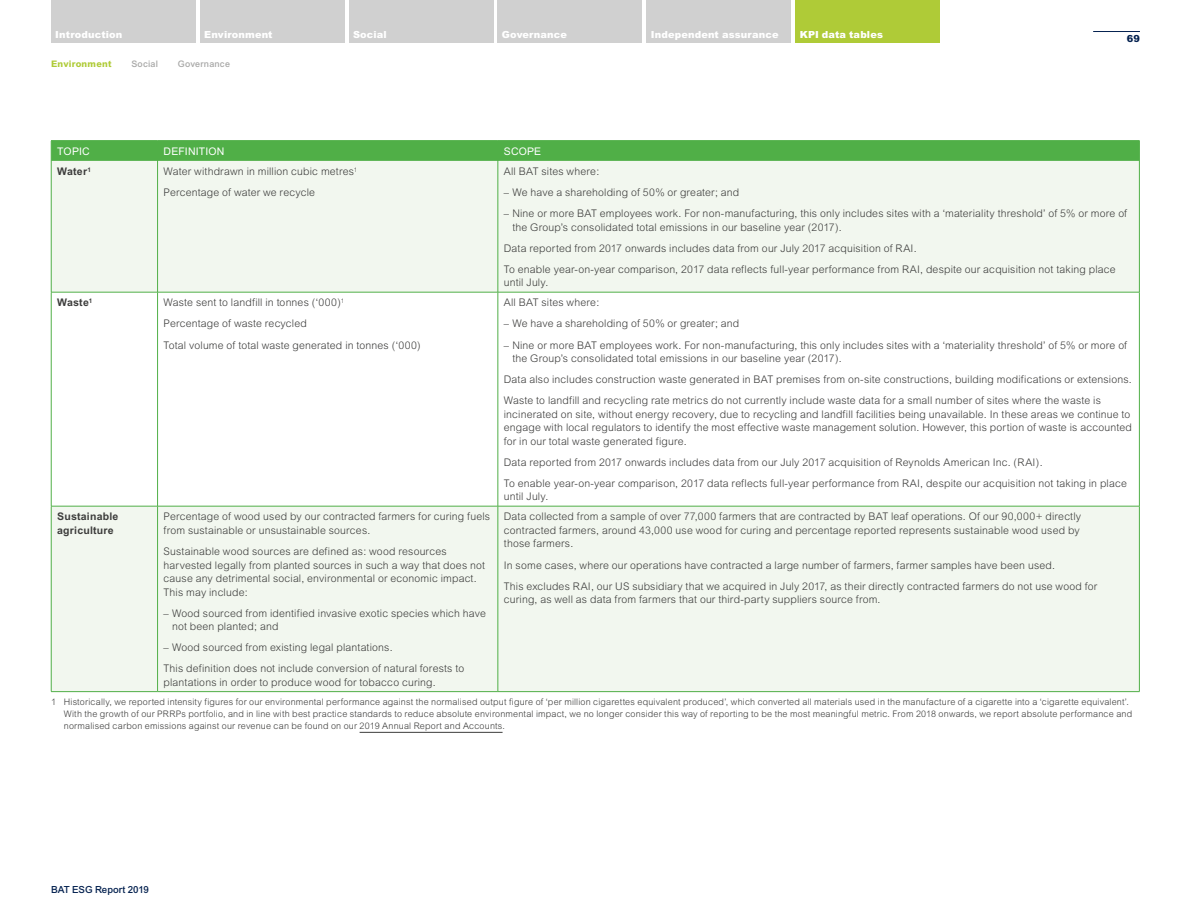
<style>
.page{position:relative;width:1191px;height:915px;background:#fff}
.page>*{position:absolute;margin:0;border:0;box-sizing:border-box;transform-origin:0 0}
.Table_-_bodycopy{font:300 10.5px/13.5px "Arial";letter-spacing:.015em;color:#3c3c3b}
.Table_-_bodycopy-2{font:700 10.5px/13.5px "Arial";letter-spacing:.02em;color:#3c3c3b}
.Table_-_bodycopy-3{font:10.5px "Arial";letter-spacing:.02em;color:#fff}
.t1{font:900 9.75px "Arial";letter-spacing:.015em;color:#fff}
.t2{font:500 9.75px "Arial";letter-spacing:-.005em;color:#052250}
.t3{font:900 9.75px "Arial";color:#052250}
.Footnotes{font:300 9px/12px "Arial";letter-spacing:.02em;color:#3c3c3b}
.Sub_nav_white{font:500 9px "Arial";letter-spacing:.02em;color:#a8a8a7}
.Sub_nav_white-2{font:800 9px "Arial";letter-spacing:.025em;color:#afcb37}
</style>
<div class="page">
<hr style="left:359px;top:731px;width:143px;height:1px;background:#3c3c3b">
<div style="left:52px;top:161px;width:1087px;height:530px;background:#f2f7ef"></div>
<svg style="left:52px;top:293px;width:1087px;height:212px"></svg>
<hr style="left:157px;top:161px;width:1px;height:131px;background:#50af47">
<hr style="left:497px;top:161px;width:1px;height:131px;background:#50af47">
<hr style="left:157px;top:292px;width:1px;height:214px;background:#50af47">
<hr style="left:497px;top:292px;width:1px;height:214px;background:#50af47">
<hr style="left:157px;top:506px;width:1px;height:185px;background:#50af47">
<hr style="left:497px;top:506px;width:1px;height:185px;background:#50af47">
<hr style="left:51px;top:292px;width:107px;height:1px;background:#50af47">
<hr style="left:158px;top:292px;width:340px;height:1px;background:#50af47">
<hr style="left:498px;top:292px;width:641px;height:1px;background:#50af47">
<hr style="left:51px;top:505px;width:107px;height:1px;background:#50af47">
<hr style="left:158px;top:505px;width:340px;height:1px;background:#50af47">
<hr style="left:498px;top:505px;width:641px;height:1px;background:#50af47">
<hr style="left:51px;top:140px;width:107px;height:1px;background:#50af47">
<hr style="left:158px;top:140px;width:340px;height:1px;background:#50af47">
<hr style="left:498px;top:140px;width:641px;height:1px;background:#50af47">
<div style="left:51px;top:141px;width:1089px;height:20px;background:#50af47"></div>
<hr style="left:51px;top:161px;width:1px;height:131px;background:#50af47">
<hr style="left:1139px;top:161px;width:1px;height:131px;background:#50af47">
<hr style="left:51px;top:292px;width:1px;height:214px;background:#50af47">
<hr style="left:1139px;top:292px;width:1px;height:214px;background:#50af47">
<hr style="left:51px;top:506px;width:1px;height:185px;background:#50af47">
<hr style="left:1139px;top:506px;width:1px;height:185px;background:#50af47">
<hr style="left:51px;top:691px;width:107px;height:1px;background:#50af47">
<hr style="left:158px;top:691px;width:340px;height:1px;background:#50af47">
<hr style="left:498px;top:691px;width:641px;height:1px;background:#50af47">
<hr style="left:1093px;top:31px;width:47px;height:1px;background:#052250">
<div style="left:51px;top:0;width:145px;height:42px;background:#d0d0d0"></div>
<div style="left:200px;top:0;width:144px;height:42px;background:#d0d0d0"></div>
<div style="left:349px;top:0;width:144px;height:42px;background:#d0d0d0"></div>
<div style="left:497px;top:0;width:145px;height:42px;background:#d0d0d0"></div>
<div style="left:646px;top:0;width:145px;height:42px;background:#d0d0d0"></div>
<div style="left:795px;top:0;width:145px;height:42px;background:#afcb37"></div>
<p class="t1" style="left:55px;top:29px;width:69px">Introduction</p>
<p class="t1" style="left:204px;top:29px;width:70px">Environment</p>
<p class="t1" style="left:353px;top:29px;width:35px">Social</p>
<p class="t1" style="left:502px;top:29px;width:67px">Governance</p>
<p class="t1" style="left:651px;top:29px;width:129px">Independent assurance</p>
<p class="t1" style="left:799px;top:29px;width:85px">KPI data tables</p>
<p class="Sub_nav_white-2" style="left:51px;top:58px;width:62px">Environment</p>
<p class="Sub_nav_white" style="left:131px;top:58px;width:28px">Social</p>
<p class="Sub_nav_white" style="left:178px;top:58px;width:54px">Governance</p>
<p class="t3" style="left:1126px;top:33px;width:15px">69</p>
<p class="Table_-_bodycopy-3" style="left:57px;top:145px;width:34px">TOPIC</p>
<p class="Table_-_bodycopy-3" style="left:164px;top:145px;width:62px">DEFINITION</p>
<p class="Table_-_bodycopy-3" style="left:504px;top:145px;width:39px">SCOPE</p>
<p class="Table_-_bodycopy-2" style="left:57px;top:164px;width:35px">Water<sup>1</sup></p>
<p class="Table_-_bodycopy" style="left:164px;top:164px;width:195px">Water withdrawn in million cubic metres<sup>1</sup></p>
<p class="Table_-_bodycopy" style="left:164px;top:185px;width:153px">Percentage of water we recycle</p>
<p class="Table_-_bodycopy" style="left:504px;top:164px;width:97px">All BAT sites where:</p>
<p class="Table_-_bodycopy" style="left:504px;top:185px;width:237px">– We have a shareholding of 50% or greater; and</p>
<p class="Table_-_bodycopy" style="left:512px;top:206px;width:616px;text-indent:-9px">– Nine or more BAT employees work. For non-manufacturing, this only includes sites with a ‘materiality threshold’ of 5% or more of the Group’s consolidated total emissions in our baseline year (2017).</p>
<p class="Table_-_bodycopy" style="left:504px;top:241px;width:414px">Data reported from 2017 onwards includes data from our July 2017 acquisition of RAI.</p>
<p class="Table_-_bodycopy" style="left:504px;top:262px;width:613px">To enable year-on-year comparison, 2017 data reflects full-year performance from RAI, despite our acquisition not taking place until July.</p>
<p class="Table_-_bodycopy-2" style="left:57px;top:296px;width:37px">Waste<sup>1</sup></p>
<p class="Table_-_bodycopy" style="left:164px;top:296px;width:182px">Waste sent to landfill in tonnes (‘000)<sup>1</sup></p>
<p class="Table_-_bodycopy" style="left:164px;top:317px;width:145px">Percentage of waste recycled</p>
<p class="Table_-_bodycopy" style="left:164px;top:338px;width:259px">Total volume of total waste generated in tonnes (‘000)</p>
<p class="Table_-_bodycopy-2" style="left:57px;top:509px;width:63px">Sustainable agriculture</p>
<p class="Table_-_bodycopy" style="left:164px;top:510px;width:328px">Percentage of wood used by our contracted farmers for curing fuels from sustainable or unsustainable sources.</p>
<p class="Table_-_bodycopy" style="left:164px;top:544px;width:323px">Sustainable wood sources are defined as: wood resources harvested legally from planted sources in such a way that does not cause any detrimental social, environmental or economic impact.<br>This may include:</p>
<p class="Table_-_bodycopy" style="left:172px;top:606px;width:315px;text-indent:-9px">– Wood sourced from identified invasive exotic species which have not been planted; and</p>
<p class="Table_-_bodycopy" style="left:164px;top:640px;width:230px">– Wood sourced from existing legal plantations.</p>
<p class="Table_-_bodycopy" style="left:164px;top:661px;width:302px">This definition does not include conversion of natural forests to plantations in order to produce wood for tobacco curing.</p>
<p class="Table_-_bodycopy" style="left:504px;top:296px;width:97px">All BAT sites where:</p>
<p class="Table_-_bodycopy" style="left:504px;top:317px;width:237px">– We have a shareholding of 50% or greater; and</p>
<p class="Table_-_bodycopy" style="left:512px;top:338px;width:616px;text-indent:-9px">– Nine or more BAT employees work. For non-manufacturing, this only includes sites with a ‘materiality threshold’ of 5% or more of the Group’s consolidated total emissions in our baseline year (2017).</p>
<p class="Table_-_bodycopy" style="left:504px;top:372px;width:629px">Data also includes construction waste generated in BAT premises from on-site constructions, building modifications or extensions.</p>
<p class="Table_-_bodycopy" style="left:504px;top:393px;width:629px">Waste to landfill and recycling rate metrics do not currently include waste data for a small number of sites where the waste is incinerated on site, without energy recovery, due to recycling and landfill facilities being unavailable. In these areas we continue to engage with local regulators to identify the most effective waste management solution. However, this portion of waste is accounted for in our total waste generated figure.</p>
<p class="Table_-_bodycopy" style="left:504px;top:455px;width:540px">Data reported from 2017 onwards includes data from our July 2017 acquisition of Reynolds American Inc. (RAI).</p>
<p class="Table_-_bodycopy" style="left:504px;top:476px;width:624px">To enable year-on-year comparison, 2017 data reflects full-year performance from RAI, despite our acquisition not taking in place until July.</p>
<p class="Table_-_bodycopy" style="left:504px;top:510px;width:579px">Data collected from a sample of over 77,000 farmers that are contracted by BAT leaf operations. Of our 90,000+ directly contracted farmers, around 43,000 use wood for curing and percentage reported represents sustainable wood used by those farmers.</p>
<p class="Table_-_bodycopy" style="left:504px;top:558px;width:552px">In some cases, where our operations have contracted a large number of farmers, farmer samples have been used.</p>
<p class="Table_-_bodycopy" style="left:504px;top:579px;width:595px">This excludes RAI, our US subsidiary that we acquired in July 2017, as their directly contracted farmers do not use wood for curing, as well as data from farmers that our third-party suppliers source from.</p>
<p class="Footnotes" style="left:64px;top:695px;width:1069px;text-indent:-13px">1 Historically, we reported intensity figures for our environmental performance against the normalised output figure of ‘per million cigarettes equivalent produced’, which converted all materials used in the manufacture of a cigarette into a ‘cigarette equivalent’.<br>With the growth of our PRRPs portfolio, and in line with best practice standards to reduce absolute environmental impact, we no longer consider this way of reporting to be the most meaningful metric. From 2018 onwards, we report absolute performance and normalised carbon emissions against our revenue can be found on our 2019 Annual Report and Accounts.</p>
<p class="t2" style="left:51px;top:883px;width:99px">BAT ESG Report 2019</p>
</div>
